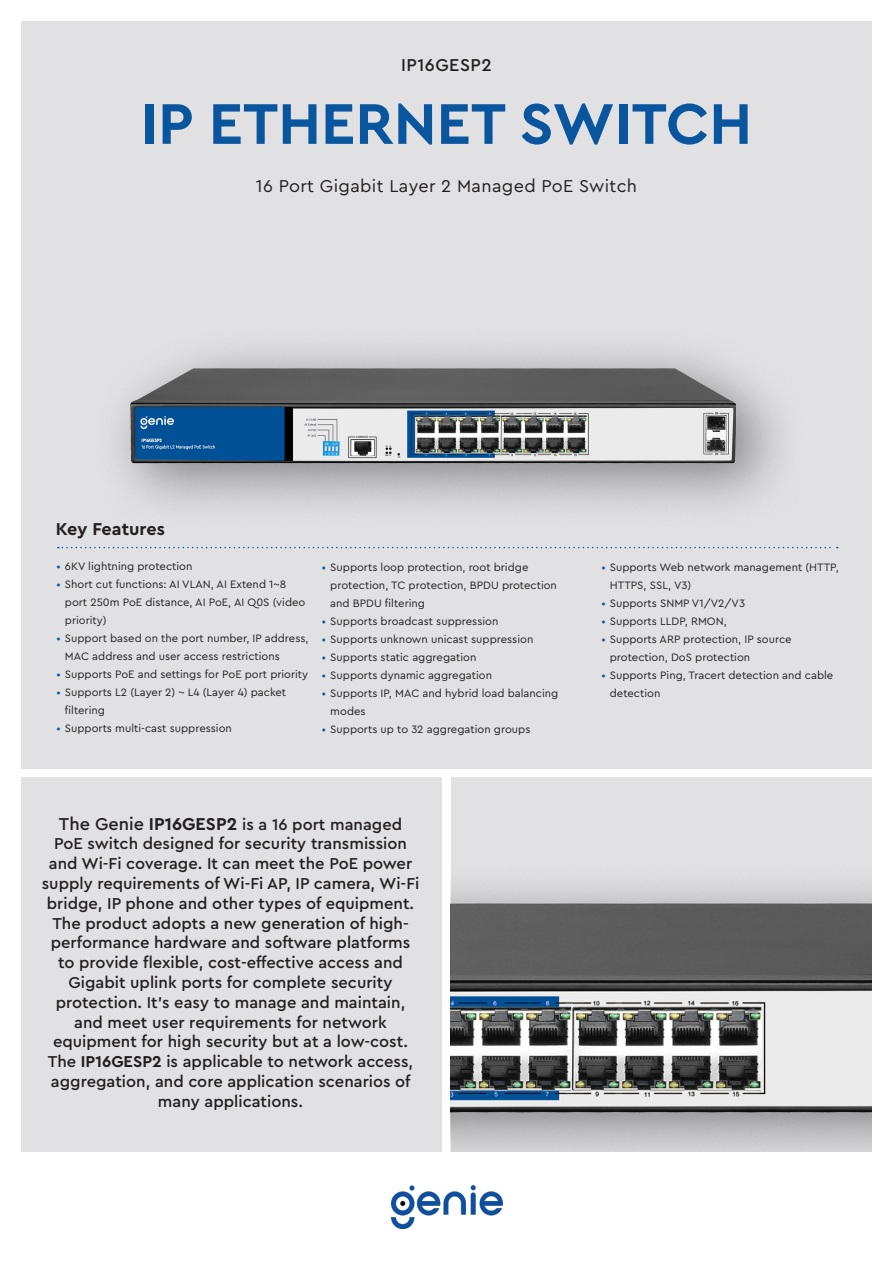
<style>
.page{position:relative;width:893px;height:1263px;background:#fff}
.page>*{position:absolute;margin:0;border:0;box-sizing:border-box;transform-origin:0 0}
.t1{font:700 60px "Cera Pro";color:#09559e}
.t2{font:18px "Cera Pro";letter-spacing:.02em;color:#231f20}
.t3{font:700 18px "Cera Pro";color:#231f20}
.t4{font:500 18px "Cera Pro";letter-spacing:.025em;color:#231f20}
.t5{font:500 16.5px/19.8px "Cera Pro";color:#231f20;text-align:center}
.t6{font:11.25px/18px "Cera Pro";color:#231f20}
.s1{color:#09559e}
.s2{font-size:18px}
.s3{font-weight:700;font-size:18px}
.s4{font-weight:700}
</style>
<div class="page">
<div style="left:21px;top:21px;width:851px;height:748px;background:#e1e1e4"></div>
<div style="left:21px;top:777px;width:421px;height:374px;background:#e1e1e4"></div>
<img style="left:392px;top:1186px;width:110px;height:42px">
<svg style="left:58px;top:547px;width:780px;height:1px"></svg>
<img style="left:76px;top:348px;width:733px;height:201px">
<img style="left:451px;top:777px;width:421px;height:374px">
<p class="t4" style="left:401px;top:53px;width:92px">IP16GESP2</p>
<p class="t1" style="left:141px;top:84px;width:613px">IP ETHERNET SWITCH</p>
<p class="t2" style="left:256px;top:174px;width:383px">16 Port Gigabit Layer 2 Managed PoE Switch</p>
<p class="t3" style="left:56px;top:517px;width:111px">Key Features</p>
<p class="t6" style="left:56px;top:557px;width:138px"><span class="s1">•</span> 6KV lightning protection</p>
<p class="t6" style="left:65px;top:575px;width:242px;text-indent:-9px"><span class="s1">•</span> Short cut functions: AI VLAN, AI Extend 1~8 port 250m PoE distance, AI PoE, AI Q0S (video priority)</p>
<p class="t6" style="left:65px;top:629px;width:245px;text-indent:-9px"><span class="s1">•</span> Support based on the port number, IP address,<br>MAC address and user access restrictions</p>
<p class="t6" style="left:56px;top:665px;width:253px"><span class="s1">•</span> Supports PoE and settings for PoE port priority</p>
<p class="t6" style="left:65px;top:683px;width:223px;text-indent:-9px"><span class="s1">•</span> Supports L2 (Layer 2) ~ L4 (Layer 4) packet filtering</p>
<p class="t6" style="left:56px;top:719px;width:177px"><span class="s1">•</span> Supports multi-cast suppression</p>
<p class="t6" style="left:330px;top:558px;width:228px;text-indent:-9px"><span class="s1">•</span> Supports loop protection, root bridge protection, TC protection, BPDU protection and BPDU filtering</p>
<p class="t6" style="left:322px;top:612px;width:178px"><span class="s1">•</span> Supports broadcast suppression</p>
<p class="t6" style="left:322px;top:630px;width:213px"><span class="s1">•</span> Supports unknown unicast suppression</p>
<p class="t6" style="left:322px;top:648px;width:156px"><span class="s1">•</span> Supports static aggregation</p>
<p class="t6" style="left:322px;top:666px;width:172px"><span class="s1">•</span> Supports dynamic aggregation</p>
<p class="t6" style="left:330px;top:684px;width:229px;text-indent:-9px"><span class="s1">•</span> Supports IP, MAC and hybrid load balancing modes</p>
<p class="t6" style="left:322px;top:720px;width:210px"><span class="s1">•</span> Supports up to 32 aggregation groups</p>
<p class="t5" style="left:42px;top:813px;width:379px"><span class="s2">The Genie</span> <span class="s3">IP16GESP2</span> is a 16 port managed<br>PoE switch designed for security transmission and Wi-Fi coverage. It can meet the PoE power supply requirements of Wi-Fi AP, IP camera, Wi-Fi bridge, IP phone and other types of equipment.<br>The product adopts a new generation of high&shy;performance hardware and software platforms to provide flexible, cost-effective access and Gigabit uplink ports for complete security protection. It’s easy to manage and maintain, and meet user requirements for network equipment for high security but at a low-cost.<br>The <span class="s4">IP16GESP2</span> is applicable to network access, aggregation, and core application scenarios of many applications.</p>
<p class="t6" style="left:610px;top:558px;width:231px;text-indent:-9px"><span class="s1">•</span> Supports Web network management (HTTP,<br>HTTPS, SSL, V3)</p>
<p class="t6" style="left:601px;top:594px;width:145px"><span class="s1">•</span> Supports SNMP V1/V2/V3</p>
<p class="t6" style="left:601px;top:612px;width:127px"><span class="s1">•</span> Supports LLDP, RMON,</p>
<p class="t6" style="left:610px;top:630px;width:183px;text-indent:-9px"><span class="s1">•</span> Supports ARP protection, IP source protection, DoS protection</p>
<p class="t6" style="left:610px;top:666px;width:225px;text-indent:-9px"><span class="s1">•</span> Supports Ping, Tracert detection and cable detection</p>
</div>
